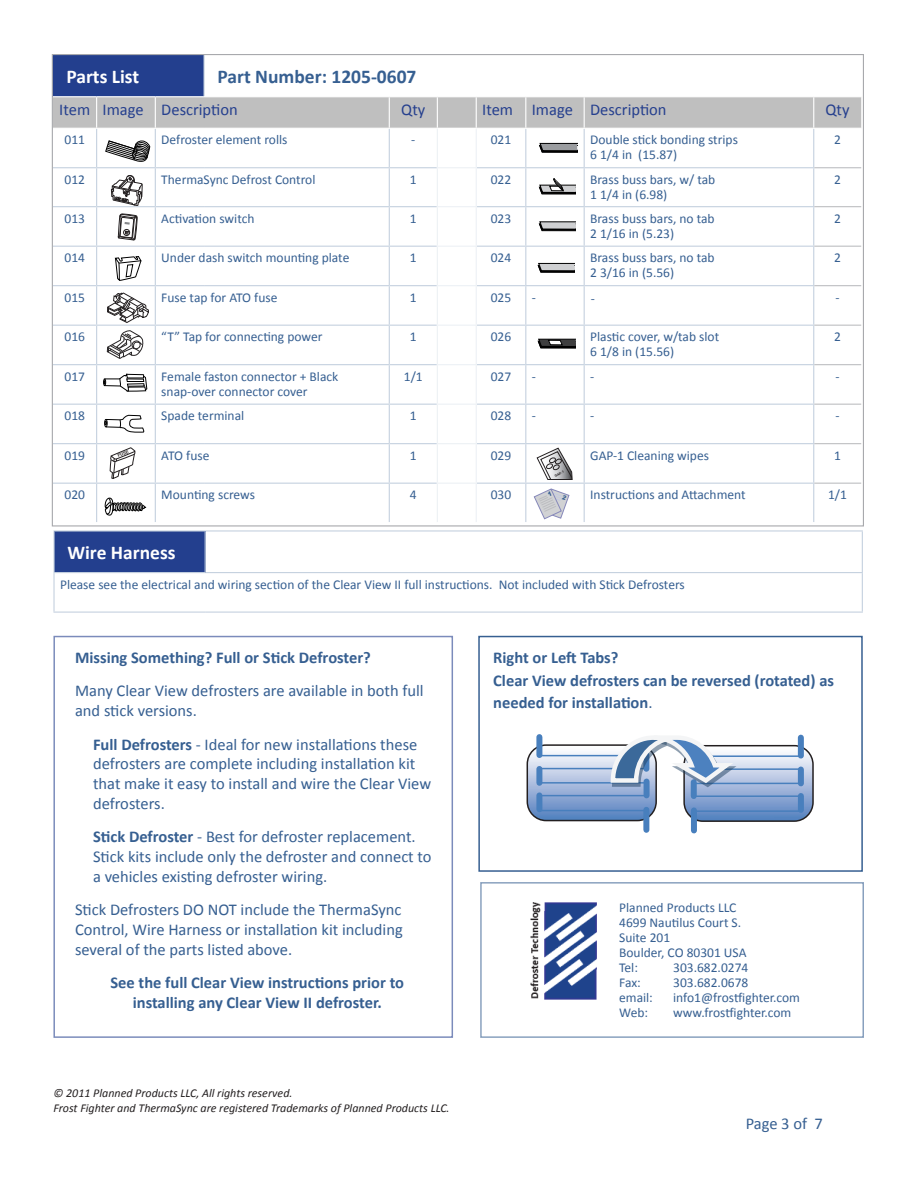
<style>
.page{position:relative;width:918px;height:1188px;background:#fff}
.page>*{position:absolute;margin:0;border:0;box-sizing:border-box;transform-origin:0 0}
.t1{font:700 19.5px "Calibri";color:#fff}
.t2{font:700 19.5px "Calibri";color:#365f91}
.t3{font:16.5px/19.8px "Calibri";color:#365f91}
.t4{font:700 16.5px/22.5px "Calibri";color:#365f91;text-align:center}
.t5{font:16.5px "Calibri";color:#253f8e}
.t6{font:13.5px/15px "Calibri";color:#365f91}
.t7{font:italic 12px/15px "Calibri";color:#231f20}
.t8{font:700 4.35px "Arial";color:#231f20}
.t9{font:700 3.3px "Arial";color:#231f20}
.s1{font-weight:700}
.s2{font-weight:400}
</style>
<div class="page">
<div style="left:53px;top:55px;width:151px;height:42px;background:#233f8e"></div>
<hr style="left:204px;top:55px;width:1px;height:41px;background:#c5d1df">
<hr style="left:53px;top:96px;width:44px;height:1px;background:#fff">
<hr style="left:97px;top:96px;width:58px;height:1px;background:#fff">
<hr style="left:155px;top:96px;width:49px;height:1px;background:#fff">
<img style="left:530px;top:902px;width:67px;height:97px">
<div style="left:54px;top:531px;width:151px;height:42px;background:#233f8e"></div>
<hr style="left:205px;top:530px;width:658px;height:2px;background:#c5d1df">
<hr style="left:862px;top:532px;width:1px;height:40px;background:#c5d1df">
<hr style="left:53px;top:573px;width:2px;height:39px;background:#c5d1df">
<hr style="left:205px;top:572px;width:658px;height:1px;background:#c5d1df">
<hr style="left:862px;top:573px;width:1px;height:39px;background:#c5d1df">
<hr style="left:53px;top:612px;width:152px;height:1px;background:#c5d1df">
<hr style="left:205px;top:612px;width:658px;height:1px;background:#c5d1df">
<hr style="left:53px;top:530px;width:152px;height:2px;background:#c5d1df">
<hr style="left:53px;top:532px;width:2px;height:40px;background:#c5d1df">
<hr style="left:205px;top:532px;width:1px;height:40px;background:#c5d1df">
<hr style="left:53px;top:572px;width:152px;height:1px;background:#c5d1df">
<div style="left:478px;top:636px;width:385px;height:236px;border:2px solid #365f91"></div>
<div style="left:643px;top:810px;width:6px;height:20px;background:#487fbd"></div>
<div style="left:691px;top:810px;width:6px;height:20px;background:#487fbd"></div>
<svg style="left:527px;top:734px;width:286px;height:87px"></svg>
<svg style="left:53px;top:97px;width:808px;height:425px"></svg>
<h1 class="t1" style="left:66px;top:70px;width:74px">Parts List</h1>
<h1 class="t2" style="left:218px;top:70px;width:200px">Part Number: 1205-0607</h1>
<p class="t5" style="left:59px;top:103px;width:180px">Item Image Description</p>
<p class="t5" style="left:401px;top:99px;width:26px">Qty</p>
<p class="t5" style="left:482px;top:103px;width:186px">Item Image Description</p>
<p class="t5" style="left:825px;top:99px;width:26px">Qty</p>
<p class="t6" style="left:65px;top:133px;width:22px">011</p>
<p class="t6" style="left:161px;top:133px;width:128px">Defroster element rolls</p>
<p class="t6" style="left:411px;top:133px;width:6px">-</p>
<p class="t6" style="left:491px;top:133px;width:22px">021</p>
<p class="t6" style="left:590px;top:132px;width:149px">Double stick bonding strips<br>6 1/4 in (15.87)</p>
<p class="t6" style="left:834px;top:133px;width:8px">2</p>
<p class="t6" style="left:65px;top:173px;width:22px">012</p>
<p class="t6" style="left:161px;top:172px;width:156px">ThermaSync Defrost Control</p>
<p class="t6" style="left:410px;top:173px;width:8px">1</p>
<p class="t6" style="left:491px;top:173px;width:22px">022</p>
<p class="t6" style="left:590px;top:173px;width:127px">Brass buss bars, w/ tab<br>1 1/4 in (6.98)</p>
<p class="t6" style="left:834px;top:173px;width:8px">2</p>
<p class="t6" style="left:65px;top:212px;width:22px">013</p>
<p class="t6" style="left:161px;top:211px;width:95px">Activation switch</p>
<p class="t6" style="left:410px;top:212px;width:8px">1</p>
<p class="t6" style="left:491px;top:212px;width:22px">023</p>
<p class="t6" style="left:590px;top:212px;width:126px">Brass buss bars, no tab<br>2 1/16 in (5.23)</p>
<p class="t6" style="left:834px;top:212px;width:8px">2</p>
<p class="t6" style="left:65px;top:251px;width:22px">014</p>
<p class="t6" style="left:161px;top:250px;width:190px">Under dash switch mounting plate</p>
<p class="t6" style="left:410px;top:251px;width:8px">1</p>
<p class="t6" style="left:491px;top:251px;width:22px">024</p>
<p class="t6" style="left:590px;top:251px;width:126px">Brass buss bars, no tab<br>2 3/16 in (5.56)</p>
<p class="t6" style="left:834px;top:251px;width:8px">2</p>
<p class="t6" style="left:65px;top:291px;width:22px">015</p>
<p class="t6" style="left:161px;top:291px;width:118px">Fuse tap for ATO fuse</p>
<p class="t6" style="left:410px;top:291px;width:8px">1</p>
<p class="t6" style="left:491px;top:291px;width:22px">025</p>
<p class="t6" style="left:532px;top:291px;width:6px">-</p>
<p class="t6" style="left:835px;top:291px;width:6px">-</p>
<p class="t6" style="left:591px;top:291px;width:6px">-</p>
<p class="t6" style="left:65px;top:330px;width:22px">016</p>
<p class="t6" style="left:161px;top:329px;width:163px">“T” Tap for connecting power</p>
<p class="t6" style="left:410px;top:330px;width:8px">1</p>
<p class="t6" style="left:491px;top:330px;width:22px">026</p>
<p class="t6" style="left:590px;top:329px;width:131px">Plastic cover, w/tab slot<br>6 1/8 in (15.56)</p>
<p class="t6" style="left:834px;top:330px;width:8px">2</p>
<p class="t6" style="left:65px;top:370px;width:22px">017</p>
<p class="t6" style="left:161px;top:370px;width:179px">Female faston connector + Black snap-over connector cover</p>
<p class="t6" style="left:404px;top:370px;width:20px">1/1</p>
<p class="t6" style="left:491px;top:370px;width:22px">027</p>
<p class="t6" style="left:532px;top:370px;width:6px">-</p>
<p class="t6" style="left:590px;top:370px;width:6px">-</p>
<p class="t6" style="left:835px;top:370px;width:6px">-</p>
<p class="t6" style="left:65px;top:409px;width:22px">018</p>
<p class="t6" style="left:161px;top:409px;width:84px">Spade terminal</p>
<p class="t6" style="left:410px;top:409px;width:8px">1</p>
<p class="t6" style="left:491px;top:409px;width:22px">028</p>
<p class="t6" style="left:532px;top:409px;width:6px">-</p>
<p class="t6" style="left:590px;top:409px;width:6px">-</p>
<p class="t6" style="left:835px;top:409px;width:6px">-</p>
<p class="t6" style="left:65px;top:449px;width:22px">019</p>
<p class="t6" style="left:161px;top:449px;width:50px">ATO fuse</p>
<p class="t6" style="left:410px;top:449px;width:8px">1</p>
<p class="t6" style="left:491px;top:449px;width:22px">029</p>
<p class="t6" style="left:590px;top:448px;width:120px">GAP-1 Cleaning wipes</p>
<p class="t6" style="left:834px;top:449px;width:8px">1</p>
<p class="t6" style="left:65px;top:488px;width:22px">020</p>
<p class="t6" style="left:161px;top:487px;width:95px">Mounting screws</p>
<p class="t6" style="left:410px;top:488px;width:8px">4</p>
<p class="t6" style="left:491px;top:488px;width:22px">030</p>
<p class="t6" style="left:590px;top:487px;width:157px">Instructions and Attachment</p>
<p class="t6" style="left:828px;top:488px;width:20px">1/1</p>
<p class="t8" style="left:117px;top:454px;width:13px;rotate:-23deg">FUSE</p>
<p class="t9" style="left:554px;top:474px;width:12px;rotate:-28deg">GAP-1</p>
<h1 class="t1" style="left:68px;top:546px;width:110px">Wire Harness</h1>
<p class="t6" style="left:60px;top:577px;width:626px">Please see the electrical and wiring section of the Clear View II full instructions. Not included with Stick Defrosters</p>
<p class="t4" style="left:75px;top:646px;width:297px">Missing Something? Full or Stick Defroster?</p>
<p class="t3" style="left:75px;top:681px;width:350px">Many Clear View defrosters are available in both full and stick versions.</p>
<p class="t3" style="left:93px;top:734px;width:340px"><span class="s1">Full Defrosters</span> - Ideal for new installations these defrosters are complete including installation kit that make it easy to install and wire the Clear View defrosters.</p>
<p class="t3" style="left:93px;top:828px;width:340px"><span class="s1">Stick Defroster</span> - Best for defroster replacement.<br>Stick kits include only the defroster and connect to a vehicles existing defroster wiring.</p>
<p class="t3" style="left:75px;top:900px;width:329px;text-align:justify">Stick Defrosters DO NOT include the ThermaSync Control, Wire Harness or installation kit including several of the parts listed above.</p>
<p class="t4" style="left:111px;top:973px;width:295px;line-height:19.8px">See the full Clear View instructions prior to installing any Clear View II defroster.</p>
<p class="t7" style="left:53px;top:1085px;width:398px">© 2011 Planned Products LLC, All rights reserved.<br>Frost Fighter and ThermaSync are registered Trademarks of Planned Products LLC.</p>
<p class="t4" style="left:493px;top:646px;width:342px;text-align:left">Right or Left Tabs?<br>Clear View defrosters can be reversed (rotated) as needed for installation<span class="s2">.</span></p>
<p class="t6" style="left:619px;top:901px;width:129px">Planned Products LLC<br>4699 Nautilus Court S.<br>Suite 201<br>Boulder, CO 80301 USA<br>Tel:</p>
<p class="t6" style="left:673px;top:961px;width:77px">303.682.0274</p>
<p class="t6" style="left:619px;top:976px;width:23px">Fax:</p>
<p class="t6" style="left:673px;top:976px;width:77px">303.682.0678</p>
<p class="t6" style="left:619px;top:990px;width:35px">email:</p>
<p class="t6" style="left:673px;top:990px;width:128px">info1@frostfighter.com</p>
<p class="t6" style="left:619px;top:1005px;width:30px">Web:</p>
<p class="t6" style="left:673px;top:1005px;width:120px">www.frostfighter.com</p>
<p class="t3" style="left:746px;top:1115px;width:79px">Page 3 of 7</p>
</div>
